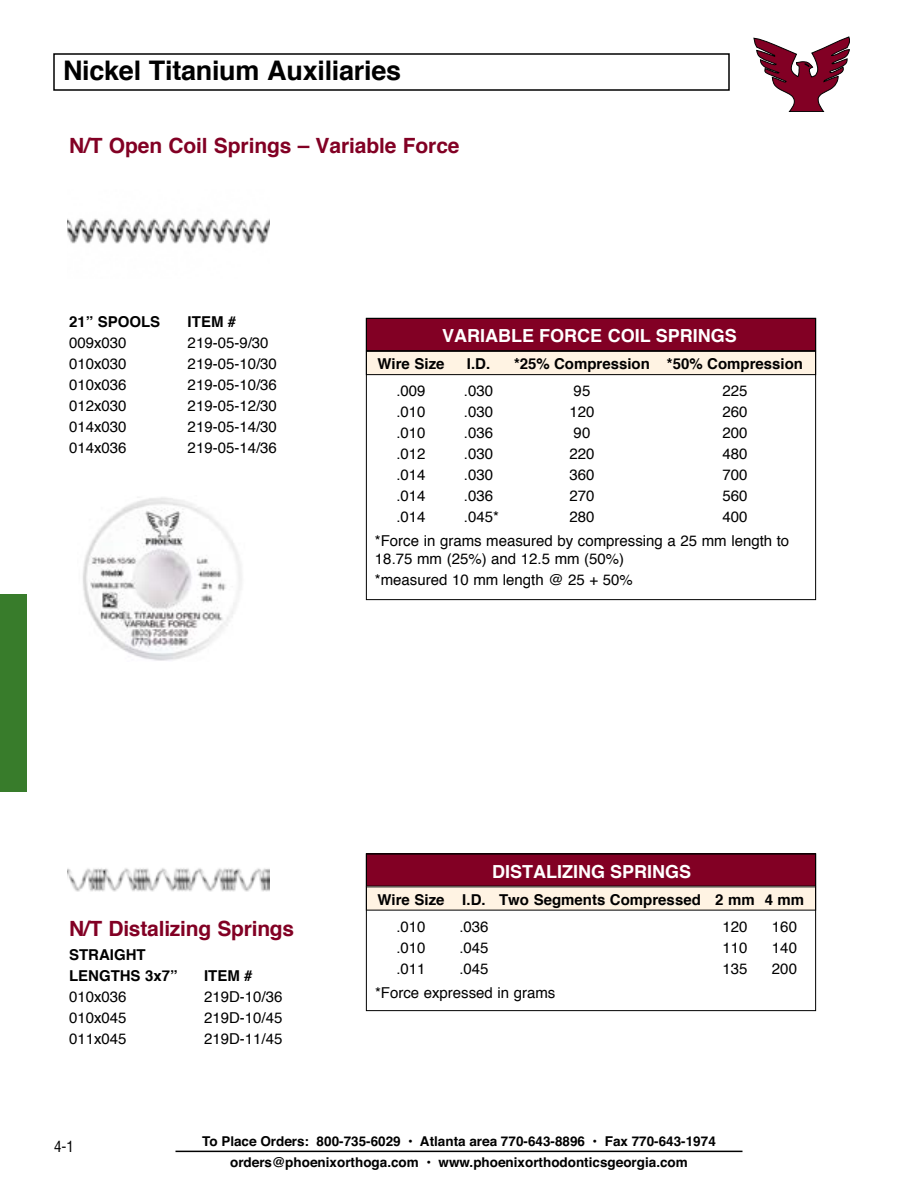
<style>
.page{position:relative;width:918px;height:1188px;background:#fff}
.page>*{position:absolute;margin:0;border:0;box-sizing:border-box;transform-origin:0 0}
.t1{font:700 27px "Helvetica";letter-spacing:-.01em;color:#000}
.t2{font:700 21px "Helvetica";letter-spacing:-.005em;color:#820024}
.t3{font:700 18px "Helvetica";color:#fff}
.t4{font:15px/24px "Helvetica";color:#000}
.t5{font:700 15px/21px "Helvetica";color:#000}
.t6{font:condensed 15px "Helvetica";color:#000}
.t7{font:700 13.5px/21px "Helvetica";color:#000;text-align:center}
</style>
<div class="page">
<div style="left:0;top:594px;width:27px;height:198px;background:#387c2b"></div>
<div style="left:366px;top:318px;width:450px;height:33px;background:#820024"></div>
<div style="left:366px;top:318px;width:450px;height:33px;border:1px solid #000"></div>
<div style="left:366px;top:351px;width:450px;height:24px;background:#fff3e3"></div>
<div style="left:366px;top:351px;width:450px;height:24px;border:1px solid #000"></div>
<img style="left:68px;top:218px;width:202px;height:26px">
<img style="left:68px;top:868px;width:201px;height:24px">
<img style="left:83px;top:497px;width:159px;height:164px">
<div style="left:366px;top:318px;width:450px;height:282px;border:1px solid #000"></div>
<div style="left:366px;top:854px;width:450px;height:32px;background:#820024"></div>
<div style="left:366px;top:887px;width:450px;height:23px;background:#fff3e3"></div>
<div style="left:366px;top:854px;width:450px;height:157px;border:1px solid #000"></div>
<svg style="left:754px;top:37px;width:96px;height:75px"></svg>
<hr style="left:176px;top:1151px;width:566px;height:1px;background:#000">
<h1 class="t1" style="left:63px;top:49px;width:340px">Nickel Titanium Auxiliaries</h1>
<h2 class="t2" style="left:69px;top:128px;width:392px">N/T Open Coil Springs – Variable Force</h2>
<p class="t5" style="left:69px;top:311px;width:93px">21” SPOOLS</p>
<p class="t5" style="left:188px;top:311px;width:50px">ITEM #</p>
<p class="t4" style="left:69px;top:331px;width:59px">009x030</p>
<p class="t4" style="left:188px;top:331px;width:82px">219-05-9/30</p>
<p class="t4" style="left:69px;top:352px;width:59px">010x030</p>
<p class="t4" style="left:188px;top:352px;width:91px">219-05-10/30</p>
<p class="t4" style="left:69px;top:373px;width:59px">010x036</p>
<p class="t4" style="left:188px;top:373px;width:91px">219-05-10/36</p>
<p class="t4" style="left:69px;top:394px;width:59px">012x030</p>
<p class="t4" style="left:188px;top:394px;width:91px">219-05-12/30</p>
<p class="t4" style="left:69px;top:415px;width:59px">014x030</p>
<p class="t4" style="left:188px;top:415px;width:91px">219-05-14/30</p>
<p class="t4" style="left:69px;top:436px;width:59px">014x036</p>
<p class="t4" style="left:188px;top:436px;width:91px">219-05-14/36</p>
<p class="t3" style="left:442px;top:321px;width:296px">VARIABLE FORCE COIL SPRINGS</p>
<p class="t5" style="left:377px;top:353px;width:69px">Wire Size</p>
<p class="t5" style="left:467px;top:353px;width:25px">I.D.</p>
<p class="t5" style="left:514px;top:353px;width:291px">*25% Compression *50% Compression</p>
<p class="t4" style="left:396px;top:379px;width:31px">.009</p>
<p class="t4" style="left:464px;top:379px;width:31px">.030</p>
<p class="t4" style="left:574px;top:379px;width:18px">95</p>
<p class="t4" style="left:722px;top:379px;width:27px">225</p>
<p class="t4" style="left:396px;top:400px;width:31px">.010</p>
<p class="t4" style="left:464px;top:400px;width:31px">.030</p>
<p class="t4" style="left:569px;top:400px;width:27px">120</p>
<p class="t4" style="left:722px;top:400px;width:27px">260</p>
<p class="t4" style="left:396px;top:421px;width:31px">.010</p>
<p class="t4" style="left:464px;top:421px;width:31px">.036</p>
<p class="t4" style="left:574px;top:421px;width:18px">90</p>
<p class="t4" style="left:722px;top:421px;width:27px">200</p>
<p class="t4" style="left:396px;top:442px;width:31px">.012</p>
<p class="t4" style="left:464px;top:442px;width:31px">.030</p>
<p class="t4" style="left:569px;top:442px;width:27px">220</p>
<p class="t4" style="left:722px;top:442px;width:27px">480</p>
<p class="t4" style="left:396px;top:463px;width:31px">.014</p>
<p class="t4" style="left:464px;top:463px;width:31px">.030</p>
<p class="t4" style="left:569px;top:463px;width:27px">360</p>
<p class="t4" style="left:722px;top:463px;width:27px">700</p>
<p class="t4" style="left:396px;top:484px;width:31px">.014</p>
<p class="t4" style="left:464px;top:484px;width:31px">.036</p>
<p class="t4" style="left:569px;top:484px;width:27px">270</p>
<p class="t4" style="left:722px;top:484px;width:27px">560</p>
<p class="t4" style="left:396px;top:505px;width:31px">.014</p>
<p class="t4" style="left:464px;top:505px;width:37px">.045*</p>
<p class="t4" style="left:569px;top:505px;width:27px">280</p>
<p class="t4" style="left:375px;top:505px;width:416px;text-indent:347px">400 *Force in grams measured by compressing a 25 mm length to</p>
<p class="t4" style="left:375px;top:549px;width:259px;line-height:21px">18.75 mm (25%) and 12.5 mm (50%) *measured 10 mm length @ 25 + 50%</p>
<h2 class="t2" style="left:69px;top:911px;width:227px">N/T Distalizing Springs</h2>
<p class="t5" style="left:69px;top:944px;width:110px">STRAIGHT<br>LENGTHS 3x7”</p>
<p class="t5" style="left:204px;top:965px;width:50px">ITEM #</p>
<p class="t4" style="left:69px;top:985px;width:59px">010x036</p>
<p class="t4" style="left:204px;top:985px;width:80px">219D-10/36</p>
<p class="t4" style="left:69px;top:1006px;width:59px">010x045</p>
<p class="t4" style="left:204px;top:1006px;width:80px">219D-10/45</p>
<p class="t4" style="left:69px;top:1027px;width:59px">011x045</p>
<p class="t4" style="left:204px;top:1027px;width:80px">219D-11/45</p>
<p class="t3" style="left:492px;top:857px;width:201px">DISTALIZING SPRINGS</p>
<p class="t5" style="left:377px;top:889px;width:428px">Wire Size I.D. Two Segments Compressed 2 mm 4 mm</p>
<p class="t4" style="left:396px;top:915px;width:31px">.010</p>
<p class="t4" style="left:459px;top:915px;width:31px">.036</p>
<p class="t4" style="left:722px;top:915px;width:27px">120</p>
<p class="t4" style="left:772px;top:915px;width:27px">160</p>
<p class="t4" style="left:396px;top:936px;width:31px">.010</p>
<p class="t4" style="left:459px;top:936px;width:31px">.045</p>
<p class="t4" style="left:722px;top:936px;width:27px">110</p>
<p class="t4" style="left:772px;top:936px;width:27px">140</p>
<p class="t4" style="left:396px;top:957px;width:31px">.011</p>
<p class="t4" style="left:459px;top:957px;width:31px">.045</p>
<p class="t4" style="left:722px;top:957px;width:27px">135</p>
<p class="t4" style="left:772px;top:957px;width:27px">200</p>
<p class="t4" style="left:375px;top:981px;width:182px">*Force expressed in grams</p>
<p class="t6" style="left:54px;top:1137px;width:21px">4-1</p>
<p class="t7" style="left:202px;top:1131px;width:515px">To Place Orders: 800-735-6029 • Atlanta area 770-643-8896 • Fax 770-643-1974 orders@phoenixorthoga.com • www.phoenixorthodonticsgeorgia.com</p>
</div>
